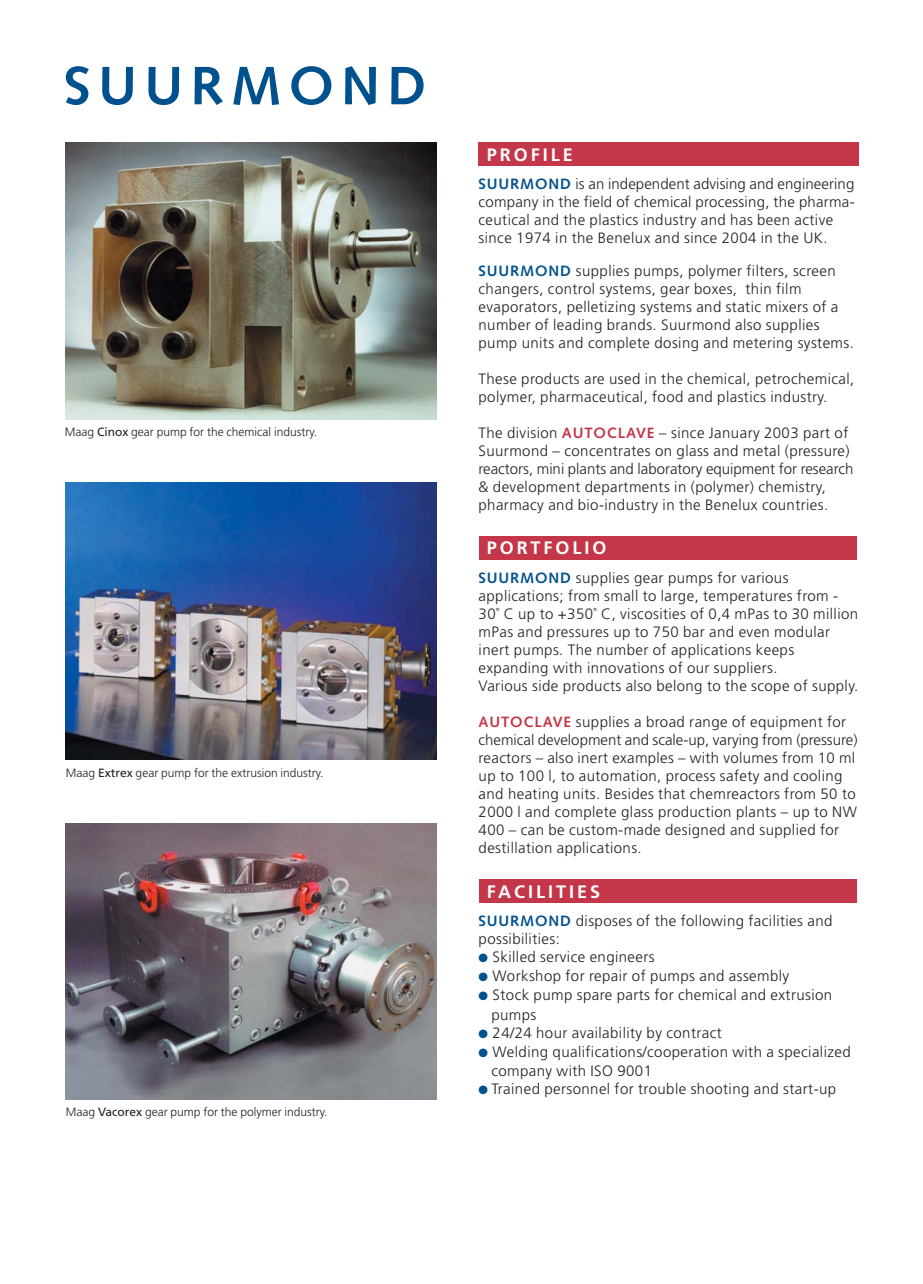
<style>
.page{position:relative;width:923px;height:1284px;background:#fff}
.page>*{position:absolute;margin:0;border:0;box-sizing:border-box;transform-origin:0 0}
.t1{font:700 54px "Syntax";letter-spacing:.135em;color:#00518d}
.t2{font:700 18px "Frutiger";letter-spacing:.165em;color:#fff}
.t3{font:300 15px/18px "Frutiger";letter-spacing:.03em;color:#231f20}
.t4{font:300 12px "Frutiger";color:#231f20}
.s1{font-weight:400}
.s2{font-family:"Syntax";font-weight:700;color:#00518d}
.s3{font-family:"Syntax";font-weight:700;color:#c33749}
.s4{color:#00518d}
</style>
<div class="page">
<img style="left:66px;top:143px;width:370px;height:276px">
<img style="left:66px;top:483px;width:370px;height:276px">
<img style="left:66px;top:823px;width:370px;height:276px">
<div style="left:478px;top:143px;width:380px;height:23px;background:#c33749"></div>
<div style="left:478px;top:536px;width:378px;height:23px;background:#c33749"></div>
<div style="left:478px;top:880px;width:378px;height:23px;background:#c33749"></div>
<h1 class="t1" style="left:64px;top:64px;width:364px">SUURMOND</h1>
<p class="t4" style="left:65px;top:427px;width:254px">Maag <span class="s1">Cinox</span> gear pump for the chemical industry.</p>
<p class="t4" style="left:66px;top:768px;width:259px">Maag <span class="s1">Extrex</span> gear pump for the extrusion industry.</p>
<p class="t4" style="left:66px;top:1107px;width:263px">Maag <span class="s1">Vacorex</span> gear pump for the polymer industry.</p>
<p class="t2" style="left:486px;top:148px;width:88px">PROFILE</p>
<p class="t3" style="left:478px;top:176px;width:377px"><span class="s2">SUURMOND</span> is an independent advising and engineering company in the field of chemical processing, the pharma&shy;ceutical and the plastics industry and has been active since 1974 in the Benelux and since 2004 in the UK.</p>
<p class="t3" style="left:478px;top:263px;width:377px"><span class="s2">SUURMOND</span> supplies pumps, polymer filters, screen changers, control systems, gear boxes, thin film evaporators, pelletizing systems and static mixers of a number of leading brands. Suurmond also supplies pump units and complete dosing and metering systems.</p>
<p class="t3" style="left:478px;top:371px;width:377px">These products are used in the chemical, petrochemical, polymer, pharmaceutical, food and plastics industry.</p>
<p class="t3" style="left:478px;top:425px;width:376px">The division <span class="s3">AUTOCLAVE</span> – since January 2003 part of Suurmond – concentrates on glass and metal (pressure) reactors, mini plants and laboratory equipment for research &amp; development departments in (polymer) chemistry, pharmacy and bio-industry in the Benelux countries.</p>
<p class="t2" style="left:486px;top:541px;width:121px">PORTFOLIO</p>
<p class="t3" style="left:478px;top:570px;width:381px"><span class="s2">SUURMOND</span> supplies gear pumps for various applications; from small to large, temperatures from - 30˚ C up to +350˚ C, viscosities of 0,4 mPas to 30 million mPas and pressures up to 750 bar and even modular inert pumps. The number of applications keeps expanding with innovations of our suppliers.<br>Various side products also belong to the scope of supply.</p>
<p class="t3" style="left:478px;top:714px;width:380px"><span class="s3">AUTOCLAVE</span> supplies a broad range of equipment for chemical development and scale-up, varying from (pressure) reactors – also inert examples – with volumes from 10 ml up to 100 l, to automation, process safety and cooling and heating units. Besides that chemreactors from 50 to 2000 l and complete glass production plants – up to NW 400 – can be custom-made designed and supplied for destillation applications.</p>
<p class="t2" style="left:486px;top:884px;width:115px">FACILITIES</p>
<p class="t3" style="left:478px;top:913px;width:355px"><span class="s2">SUURMOND</span> disposes of the following facilities and possibilities:</p>
<p class="t3" style="left:478px;top:949px;width:178px"><span class="s4">●</span> Skilled service engineers</p>
<p class="t3" style="left:478px;top:968px;width:312px"><span class="s4">●</span> Workshop for repair of pumps and assembly</p>
<p class="t3" style="left:491px;top:987px;width:342px;line-height:19px;text-indent:-13px"><span class="s4">●</span> Stock pump spare parts for chemical and extrusion pumps</p>
<p class="t3" style="left:478px;top:1025px;width:245px"><span class="s4">●</span> 24/24 hour availability by contract</p>
<p class="t3" style="left:491px;top:1043px;width:361px;line-height:19px;text-indent:-13px"><span class="s4">●</span> Welding qualifications/cooperation with a specialized company with ISO 9001</p>
<p class="t3" style="left:478px;top:1081px;width:359px"><span class="s4">●</span> Trained personnel for trouble shooting and start-up</p>
</div>
